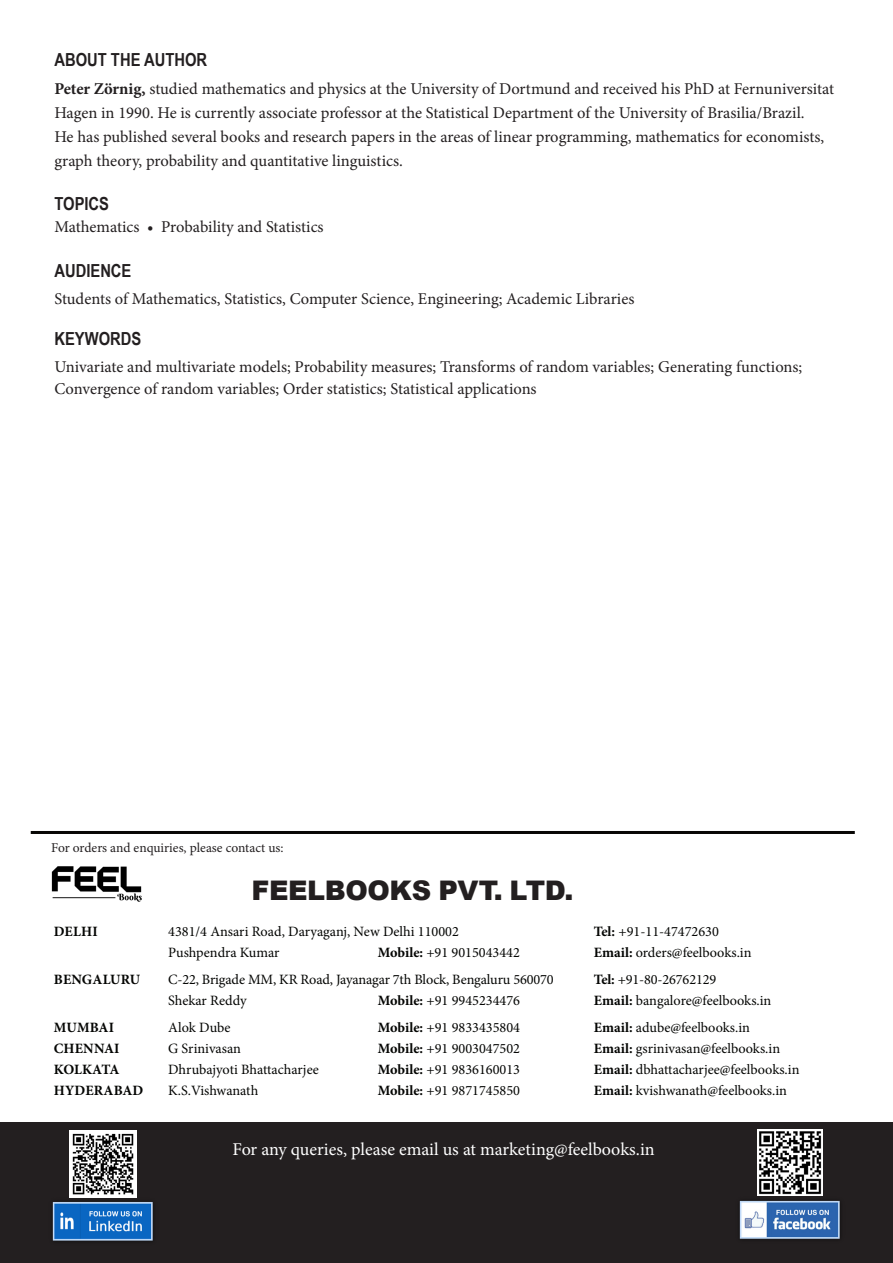
<style>
.page{position:relative;width:893px;height:1263px;background:#fff}
.page>*{position:absolute;margin:0;border:0;box-sizing:border-box;transform-origin:0 0}
.t1{font:900 27px "Arial";letter-spacing:-.015em;color:#231f20}
.t2{font:18px "Minion Pro";letter-spacing:-.005em;color:#fff}
.Text{font:700 18px "Arial Narrow";color:#231f20}
.Text-2{font:16.5px/24px "Minion Pro";color:#231f20}
.t3{font:14.25px "Minion Pro";color:#040503}
.t4{font:700 14.25px "Minion Pro";letter-spacing:.01em;color:#040503}
.t5{font:700 14.25px "Minion Pro";letter-spacing:-.015em;color:#040503}
.t6{font:13.5px "Minion Pro";color:#231f20}
.s1{font-weight:700}
</style>
<div class="page">
<hr style="left:31px;top:831px;width:824px;height:3px;background:#070604">
<div style="left:0;top:1123px;width:893px;height:140px;background:#231f20"></div>
<img style="left:69px;top:1130px;width:67px;height:67px">
<img style="left:52px;top:1197px;width:101px;height:44px">
<img style="left:757px;top:1129px;width:66px;height:66px">
<img style="left:739px;top:1195px;width:101px;height:44px">
<img style="left:51px;top:866px;width:91px;height:36px">
<p class="Text" style="left:54px;top:46px;width:154px">ABOUT THE AUTHOR</p>
<p class="Text-2" style="left:54px;top:77px;width:781px"><span class="s1">Peter Zörnig,</span> studied mathematics and physics at the University of Dortmund and received his PhD at Fernuniversitat</p>
<p class="Text-2" style="left:54px;top:101px;width:771px">Hagen in 1990. He is currently associate professor at the Statistical Department of the University of Brasilia/Brazil.<br>He has published several books and research papers in the areas of linear programming, mathematics for economists, graph theory, probability and quantitative linguistics.</p>
<p class="Text" style="left:54px;top:190px;width:56px">TOPICS</p>
<p class="Text-2" style="left:54px;top:215px;width:271px">Mathematics • Probability and Statistics</p>
<p class="Text" style="left:54px;top:257px;width:79px">AUDIENCE</p>
<p class="Text-2" style="left:54px;top:287px;width:581px">Students of Mathematics, Statistics, Computer Science, Engineering; Academic Libraries</p>
<p class="Text" style="left:54px;top:325px;width:88px">KEYWORDS</p>
<p class="Text-2" style="left:54px;top:355px;width:749px;line-height:22.5px">Univariate and multivariate models; Probability measures; Transforms of random variables; Generating functions;<br>Convergence of random variables; Order statistics; Statistical applications</p>
<p class="t6" style="left:51px;top:838px;width:234px">For orders and enquiries, please contact us:</p>
<p class="t1" style="left:251px;top:871px;width:324px">FEELBOOKS PVT. LTD.</p>
<p class="t4" style="left:54px;top:921px;width:45px">DELHI</p>
<p class="t3" style="left:168px;top:922px;width:292px">4381/4 Ansari Road, Daryaganj, New Delhi 110002</p>
<p class="t3" style="left:594px;top:922px;width:127px"><span class="s1">Tel:</span> +91-11-47472630</p>
<p class="t3" style="left:168px;top:943px;width:113px">Pushpendra Kumar</p>
<p class="t3" style="left:378px;top:943px;width:144px"><span class="s1">Mobile:</span> +91 9015043442</p>
<p class="t3" style="left:594px;top:943px;width:159px"><span class="s1">Email:</span> orders@feelbooks.in</p>
<p class="t4" style="left:54px;top:969px;width:88px">BENGALURU</p>
<p class="t3" style="left:168px;top:970px;width:387px">C-22, Brigade MM, KR Road, Jayanagar 7th Block, Bengaluru 560070</p>
<p class="t3" style="left:594px;top:970px;width:124px"><span class="s1">Tel:</span> +91-80-26762129</p>
<p class="t3" style="left:168px;top:991px;width:80px">Shekar Reddy</p>
<p class="t3" style="left:378px;top:991px;width:144px"><span class="s1">Mobile:</span> +91 9945234476</p>
<p class="t3" style="left:594px;top:991px;width:179px"><span class="s1">Email:</span> bangalore@feelbooks.in</p>
<p class="t4" style="left:54px;top:1017px;width:62px">MUMBAI</p>
<p class="t3" style="left:168px;top:1018px;width:64px">Alok Dube</p>
<p class="t3" style="left:378px;top:1018px;width:144px"><span class="s1">Mobile:</span> +91 9833435804</p>
<p class="t3" style="left:594px;top:1018px;width:158px"><span class="s1">Email:</span> adube@feelbooks.in</p>
<p class="t4" style="left:54px;top:1038px;width:67px">CHENNAI</p>
<p class="t3" style="left:168px;top:1039px;width:74px">G Srinivasan</p>
<p class="t3" style="left:378px;top:1039px;width:144px"><span class="s1">Mobile:</span> +91 9003047502</p>
<p class="t3" style="left:594px;top:1039px;width:188px"><span class="s1">Email:</span> gsrinivasan@feelbooks.in</p>
<p class="t5" style="left:54px;top:1059px;width:67px">KOLKATA</p>
<p class="t3" style="left:168px;top:1060px;width:152px">Dhrubajyoti Bhattacharjee</p>
<p class="t3" style="left:378px;top:1060px;width:144px"><span class="s1">Mobile:</span> +91 9836160013</p>
<p class="t3" style="left:594px;top:1060px;width:207px"><span class="s1">Email:</span> dbhattacharjee@feelbooks.in</p>
<p class="t4" style="left:54px;top:1080px;width:91px">HYDERABAD</p>
<p class="t3" style="left:168px;top:1081px;width:92px">K.S.Vishwanath</p>
<p class="t3" style="left:378px;top:1081px;width:144px"><span class="s1">Mobile:</span> +91 9871745850</p>
<p class="t3" style="left:594px;top:1081px;width:195px"><span class="s1">Email:</span> kvishwanath@feelbooks.in</p>
<p class="t2" style="left:232px;top:1137px;width:424px">For any queries, please email us at marketing@feelbooks.in</p>
</div>
